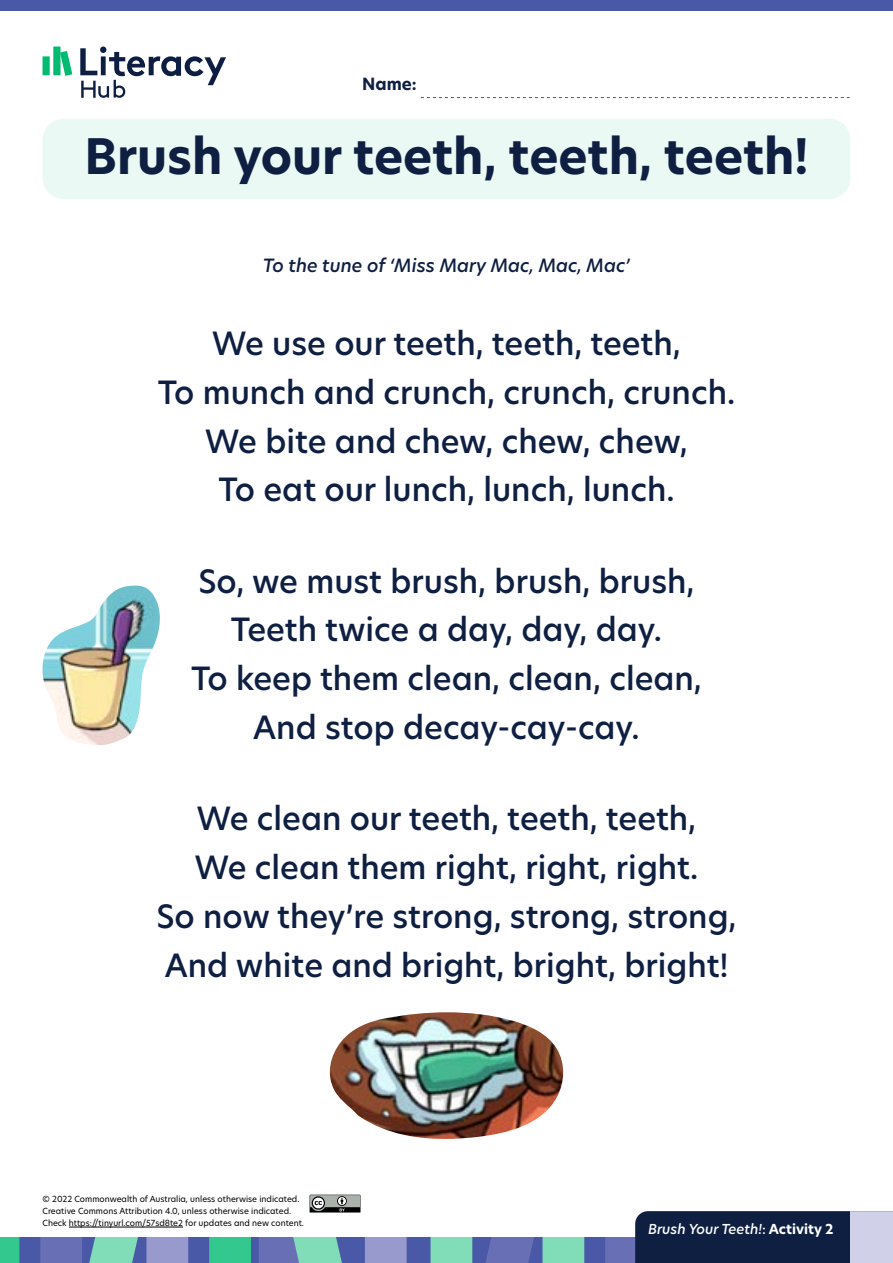
<style>
.page{position:relative;width:893px;height:1263px;background:#fff}
.page>*{position:absolute;margin:0;border:0;box-sizing:border-box;transform-origin:0 0}
.t1{font:700 48px "New Hero";color:#0e1f42}
.t2{font:500 31.5px/48.8px "New Hero";color:#0e1f42;text-align:center}
.t3{font:italic 500 18px "New Hero";color:#0e1f42}
.t4{font:700 16.5px "New Hero";color:#0e1f42}
.t5{font:italic 500 13.5px "New Hero";color:#fff}
.t6{font:8.25px/12px "New Hero";color:#000}
.s1{font-style:normal}
.s2{font-weight:700;font-style:normal}
</style>
<div class="page">
<div style="left:0;top:1237px;width:893px;height:26px;background:#4958a7"></div>
<svg style="left:0;top:1237px;width:19px;height:26px"></svg>
<svg style="left:209px;top:1237px;width:42px;height:26px"></svg>
<svg style="left:40px;top:1237px;width:148px;height:26px;background:#7897b9"></svg>
<svg style="left:259px;top:1237px;width:148px;height:26px"></svg>
<svg style="left:431px;top:1237px;width:153px;height:26px"></svg>
<div style="left:0;top:0;width:893px;height:11px;background:#4958a7"></div>
<div style="left:43px;top:119px;width:807px;height:80px;background:#ebf9f4;border-radius:21px"></div>
<svg style="left:80px;top:47px;width:146px;height:51px"></svg>
<svg style="left:43px;top:47px;width:29px;height:29px"></svg>
<svg style="left:605px;top:1211px;width:245px;height:52px;background:#233255"></svg>
<div style="left:850px;top:1211px;width:43px;height:52px;background:#d0d0e9"></div>
<img style="left:42px;top:586px;width:118px;height:159px">
<img style="left:329px;top:1012px;width:235px;height:127px">
<svg style="left:421px;top:97px;width:429px;height:1px"></svg>
<svg style="left:310px;top:1195px;width:51px;height:18px"></svg>
<hr style="left:69px;top:1227px;width:114px;height:1px;background:#000">
<p class="t4" style="left:362px;top:73px;width:56px">Name:</p>
<h1 class="t1" style="left:84px;top:124px;width:725px">Brush your teeth, teeth, teeth!</h1>
<p class="t3" style="left:263px;top:253px;width:369px">To the tune of ‘Miss Mary Mac, Mac, Mac’</p>
<p class="t2" style="left:158px;top:319px;width:579px">We use our teeth, teeth, teeth,<br>To munch and crunch, crunch, crunch.<br>We bite and chew, chew, chew,<br>To eat our lunch, lunch, lunch.</p>
<p class="t2" style="left:191px;top:556px;width:512px">So, we must brush, brush, brush,<br>Teeth twice a day, day, day.<br>To keep them clean, clean, clean,<br>And stop decay-cay-cay.</p>
<p class="t2" style="left:156px;top:794px;width:582px">We clean our teeth, teeth, teeth,<br>We clean them right, right, right.<br>So now they’re strong, strong, strong, And white and bright, bright, bright!</p>
<p class="t6" style="left:43px;top:1193px;width:263px">© 2022 Commonwealth of Australia, unless otherwise indicated.<br>Creative Commons Attribution 4.0, unless otherwise indicated.<br>Check https://tinyurl.com/57sd8te2 for updates and new content.</p>
<p class="t5" style="left:648px;top:1220px;width:187px">Brush Your Teeth!<span class="s1">:</span> <span class="s2">Activity 2</span></p>
</div>
